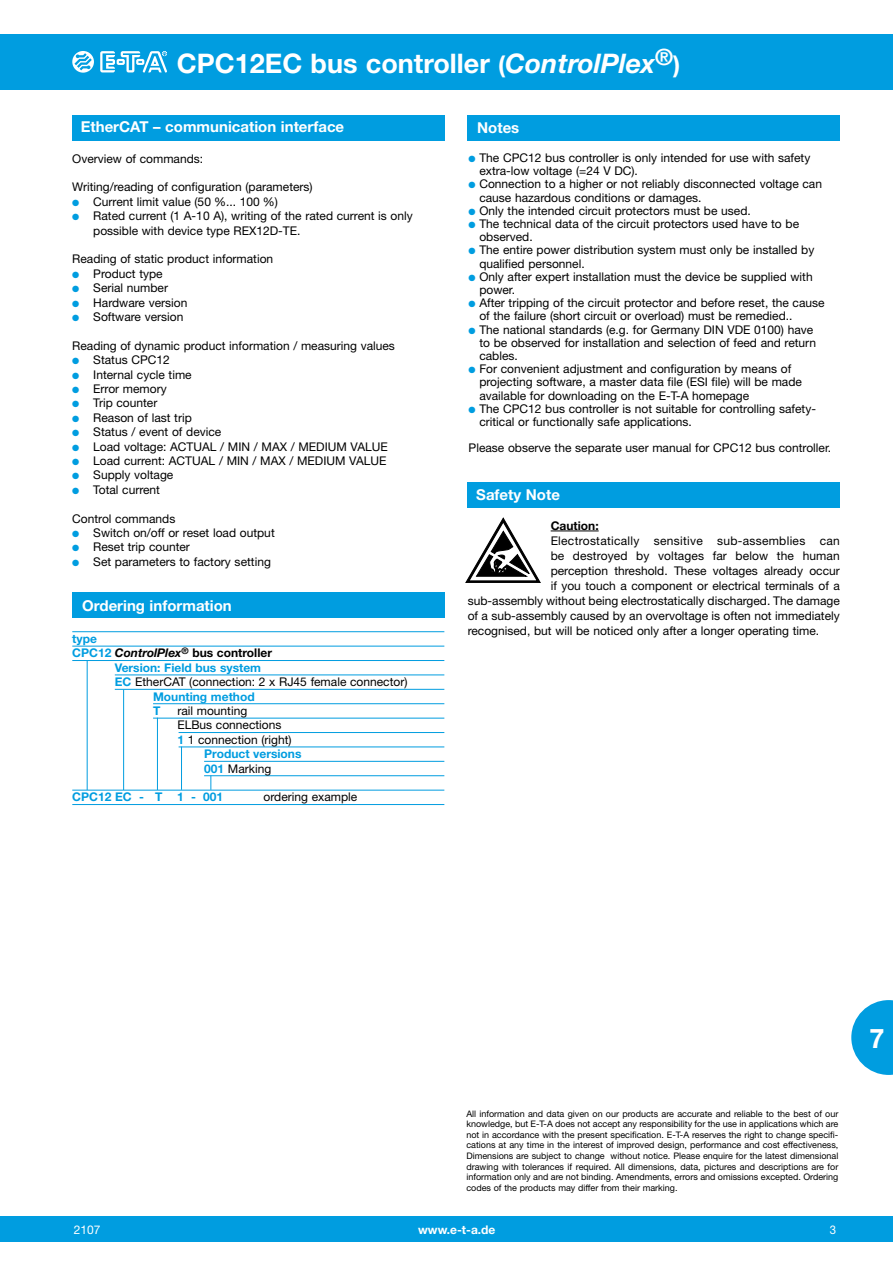
<style>
.page{position:relative;width:893px;height:1263px;background:#fff}
.page>*{position:absolute;margin:0;border:0;box-sizing:border-box;transform-origin:0 0}
.t1{font:700 27px "Helvetica Neue LT";color:#fff}
.t2{font:700 15px "Helvetica Neue LT";color:#fff}
.t3{font:12px/13.2px "Helvetica Neue LT";color:#000}
.t4{font:700 12px "Helvetica Neue LT";color:#009de0}
.t5{font:12px "Helvetica Neue LT";letter-spacing:.025em;color:#000}
.t6{font:700 12px "Helvetica Neue LT";color:#000}
.t7{font:700 12px "Helvetica Neue LT";color:#fff}
.t8{font:12px "Helvetica Neue LT";color:#fff}
.t9{font:12px "Helvetica Neue LT";color:#fff;scale:.95 1}
.t10{font:9px/10.5px "Helvetica Neue LT";color:#000;text-align:justify}
.s1{font-size:24px}
.s2{font-style:italic}
.s3{color:#009de0}
.s4{font-weight:700;color:#009de0}
</style>
<div class="page">
<div style="left:0;top:1216px;width:893px;height:26px;background:#009de0"></div>
<div style="left:0;top:34px;width:893px;height:55px;background:#009de0"></div>
<svg style="left:72px;top:51px;width:22px;height:22px"></svg>
<svg style="left:100px;top:51px;width:67px;height:21px"></svg>
<svg style="left:851px;top:1000px;width:42px;height:75px"></svg>
<div style="left:467px;top:115px;width:372px;height:25px;background:#009de0"></div>
<div style="left:468px;top:482px;width:372px;height:25px;background:#009de0"></div>
<hr style="left:551px;top:531px;width:48px;height:1px;background:#000">
<svg style="left:466px;top:518px;width:74px;height:65px"></svg>
<div style="left:72px;top:592px;width:372px;height:26px;background:#009de0"></div>
<hr style="left:72px;top:631px;width:372px;height:1px;background:#009de0">
<hr style="left:72px;top:646px;width:372px;height:1px;background:#009de0">
<hr style="left:72px;top:660px;width:372px;height:1px;background:#009de0">
<hr style="left:115px;top:674px;width:329px;height:1px;background:#009de0">
<hr style="left:115px;top:689px;width:329px;height:1px;background:#009de0">
<hr style="left:153px;top:703px;width:291px;height:1px;background:#009de0">
<hr style="left:153px;top:718px;width:291px;height:1px;background:#009de0">
<hr style="left:179px;top:732px;width:265px;height:1px;background:#009de0">
<hr style="left:179px;top:746px;width:265px;height:1px;background:#009de0">
<hr style="left:204px;top:761px;width:240px;height:1px;background:#009de0">
<hr style="left:204px;top:775px;width:240px;height:1px;background:#009de0">
<hr style="left:72px;top:790px;width:372px;height:1px;background:#009de0">
<hr style="left:72px;top:804px;width:372px;height:1px;background:#009de0">
<hr style="left:87px;top:661px;width:1px;height:129px;background:#009de0">
<hr style="left:123px;top:690px;width:1px;height:100px;background:#009de0">
<hr style="left:157px;top:718px;width:1px;height:72px;background:#009de0">
<hr style="left:181px;top:747px;width:1px;height:43px;background:#009de0">
<svg style="left:210px;top:775px;width:1px;height:15px"></svg>
<div style="left:72px;top:115px;width:372px;height:25px;background:#009de0"></div>
<h1 class="t1" style="left:177px;top:46px;width:505px">CPC12EC bus controller <span class="s1">(</span><span class="s2">ControlPlex</span><sup>®</sup><span class="s1">)</span></h1>
<p class="t2" style="left:81px;top:117px;width:265px">EtherCAT – communication interface</p>
<p class="t3" style="left:72px;top:151px;width:132px">Overview of commands:</p>
<p class="t3" style="left:72px;top:180px;width:242px">Writing/reading of configuration (parameters)</p>
<p class="t3" style="left:72px;top:195px;width:207px"><span class="s3">●</span> Current limit value (50 %... 100 %)</p>
<p class="t3" style="left:93px;top:208px;width:321px;line-height:14.4px;text-indent:-21px"><span class="s3">●</span> Rated current (1 A-10 A), writing of the rated current is only possible with device type REX12D-TE.</p>
<p class="t3" style="left:72px;top:252px;width:202px">Reading of static product information</p>
<p class="t3" style="left:72px;top:267px;width:92px"><span class="s3">●</span> Product type</p>
<p class="t3" style="left:72px;top:281px;width:97px"><span class="s3">●</span> Serial number</p>
<p class="t3" style="left:72px;top:295px;width:117px"><span class="s3">●</span> Hardware version</p>
<p class="t3" style="left:72px;top:310px;width:113px"><span class="s3">●</span> Software version</p>
<p class="t3" style="left:72px;top:339px;width:324px">Reading of dynamic product information / measuring values</p>
<p class="t3" style="left:72px;top:353px;width:99px"><span class="s3">●</span> Status CPC12</p>
<p class="t3" style="left:72px;top:367px;width:121px"><span class="s3">●</span> Internal cycle time</p>
<p class="t3" style="left:72px;top:382px;width:96px"><span class="s3">●</span> Error memory</p>
<p class="t3" style="left:72px;top:396px;width:87px"><span class="s3">●</span> Trip counter</p>
<p class="t3" style="left:72px;top:411px;width:121px"><span class="s3">●</span> Reason of last trip</p>
<p class="t3" style="left:72px;top:425px;width:151px"><span class="s3">●</span> Status / event of device</p>
<p class="t3" style="left:72px;top:439px;width:317px"><span class="s3">●</span> Load voltage: ACTUAL / MIN / MAX / MEDIUM VALUE</p>
<p class="t3" style="left:72px;top:454px;width:316px"><span class="s3">●</span> Load current: ACTUAL / MIN / MAX / MEDIUM VALUE</p>
<p class="t3" style="left:72px;top:468px;width:103px"><span class="s3">●</span> Supply voltage</p>
<p class="t3" style="left:72px;top:483px;width:89px"><span class="s3">●</span> Total current</p>
<p class="t3" style="left:72px;top:511px;width:105px">Control commands</p>
<p class="t3" style="left:72px;top:526px;width:204px"><span class="s3">●</span> Switch on/off or reset load output</p>
<p class="t3" style="left:72px;top:540px;width:119px"><span class="s3">●</span> Reset trip counter</p>
<p class="t3" style="left:72px;top:555px;width:200px"><span class="s3">●</span> Set parameters to factory setting</p>
<p class="t2" style="left:82px;top:596px;width:151px">Ordering information</p>
<p class="t4" style="left:72px;top:631px;width:26px">type</p>
<p class="t6" style="left:72px;top:646px;width:201px"><span class="s3">CPC12</span> <span class="s2">ControlPlex</span><sup>®</sup> bus controller</p>
<p class="t4" style="left:115px;top:660px;width:148px">Version: Field bus system</p>
<p class="t3" style="left:115px;top:675px;width:294px"><span class="s4">EC</span> EtherCAT (connection: 2 x RJ45 female connector)</p>
<p class="t4" style="left:153px;top:689px;width:103px">Mounting method</p>
<p class="t4" style="left:153px;top:703px;width:9px">T</p>
<p class="t3" style="left:177px;top:704px;width:71px">rail mounting</p>
<p class="t3" style="left:177px;top:718px;width:106px">ELBus connections</p>
<p class="t3" style="left:177px;top:733px;width:116px"><span class="s4">1</span> 1 connection (right)</p>
<p class="t4" style="left:204px;top:746px;width:99px">Product versions</p>
<p class="t3" style="left:204px;top:761px;width:69px"><span class="s4">001</span> Marking</p>
<p class="t4" style="left:72px;top:790px;width:152px">CPC12 EC - T 1 - 001</p>
<p class="t3" style="left:264px;top:790px;width:95px">ordering example</p>
<p class="t2" style="left:477px;top:119px;width:44px">Notes</p>
<p class="t3" style="left:479px;top:151px;width:332px;text-indent:-11px"><span class="s3">●</span> The CPC12 bus controller is only intended for use with safety extra-low voltage (=24 V DC).</p>
<p class="t3" style="left:479px;top:177px;width:344px;text-indent:-11px"><span class="s3">●</span> Connection to a higher or not reliably disconnected voltage can cause hazardous conditions or damages.</p>
<p class="t3" style="left:469px;top:204px;width:284px"><span class="s3">●</span> Only the intended circuit protectors must be used.</p>
<p class="t3" style="left:479px;top:217px;width:321px;text-indent:-11px"><span class="s3">●</span> The technical data of the circuit protectors used have to be observed.</p>
<p class="t3" style="left:479px;top:243px;width:336px;text-indent:-11px"><span class="s3">●</span> The entire power distribution system must only be installed by qualified personnel.</p>
<p class="t3" style="left:479px;top:270px;width:335px;text-indent:-11px"><span class="s3">●</span> Only after expert installation must the device be supplied with power.</p>
<p class="t3" style="left:479px;top:296px;width:347px;text-indent:-11px"><span class="s3">●</span> After tripping of the circuit protector and before reset, the cause of the failure (short circuit or overload) must be remedied..</p>
<p class="t3" style="left:479px;top:322px;width:338px;text-indent:-11px"><span class="s3">●</span> The national standards (e.g. for Germany DIN VDE 0100) have to be observed for installation and selection of feed and return cables.</p>
<p class="t3" style="left:479px;top:362px;width:324px;text-indent:-11px"><span class="s3">●</span> For convenient adjustment and configuration by means of projecting software, a master data file (ESI file) will be made available for downloading on the E-T-A homepage</p>
<p class="t3" style="left:479px;top:402px;width:338px;text-indent:-11px"><span class="s3">●</span> The CPC12 bus controller is not suitable for controlling safety&shy;critical or functionally safe applications.</p>
<p class="t3" style="left:469px;top:441px;width:364px">Please observe the separate user manual for CPC12 bus controller.</p>
<p class="t2" style="left:476px;top:486px;width:85px">Safety Note</p>
<p class="t6" style="left:551px;top:518px;width:49px">Caution:</p>
<p class="t5" style="left:551px;top:533px;width:291px">Electrostatically sensitive sub-assemblies can</p>
<p class="t3" style="left:551px;top:549px;width:291px">be destroyed by voltages far below the human</p>
<p class="t3" style="left:551px;top:564px;width:291px">perception threshold. These voltages already occur</p>
<p class="t3" style="left:551px;top:579px;width:291px">if you touch a component or electrical terminals of a</p>
<p class="t3" style="left:468px;top:594px;width:374px">sub-assembly without being electrostatically discharged. The damage</p>
<p class="t3" style="left:468px;top:609px;width:374px">of a sub-assembly caused by an overvoltage is often not immediately</p>
<p class="t3" style="left:468px;top:624px;width:353px">recognised, but will be noticed only after a longer operating time.</p>
<p class="t8" style="left:74px;top:1222px;width:28px">2107</p>
<p class="t10" style="left:466px;top:1108px;width:374px">All information and data given on our products are accurate and reliable to the best of our knowledge, but E-T-A does not accept any responsibility for the use in applications which are not in accordance with the present specification. E-T-A reserves the right to change specifi&shy;cations at any time in the interest of improved design, performance and cost effectiveness, Dimensions are subject to change without notice. Please enquire for the latest dimensional drawing with tolerances if required. All dimensions, data, pictures and descriptions are for information only and are not binding. Amendments, errors and omissions excepted. Ordering codes of the products may differ from their marking.</p>
<p class="t7" style="left:418px;top:1222px;width:79px">www.e-t-a.de</p>
<p class="t9" style="left:830px;top:1222px;width:8px">3</p>
<h1 class="t1" style="left:869px;top:1022px;width:17px">7</h1>
</div>
